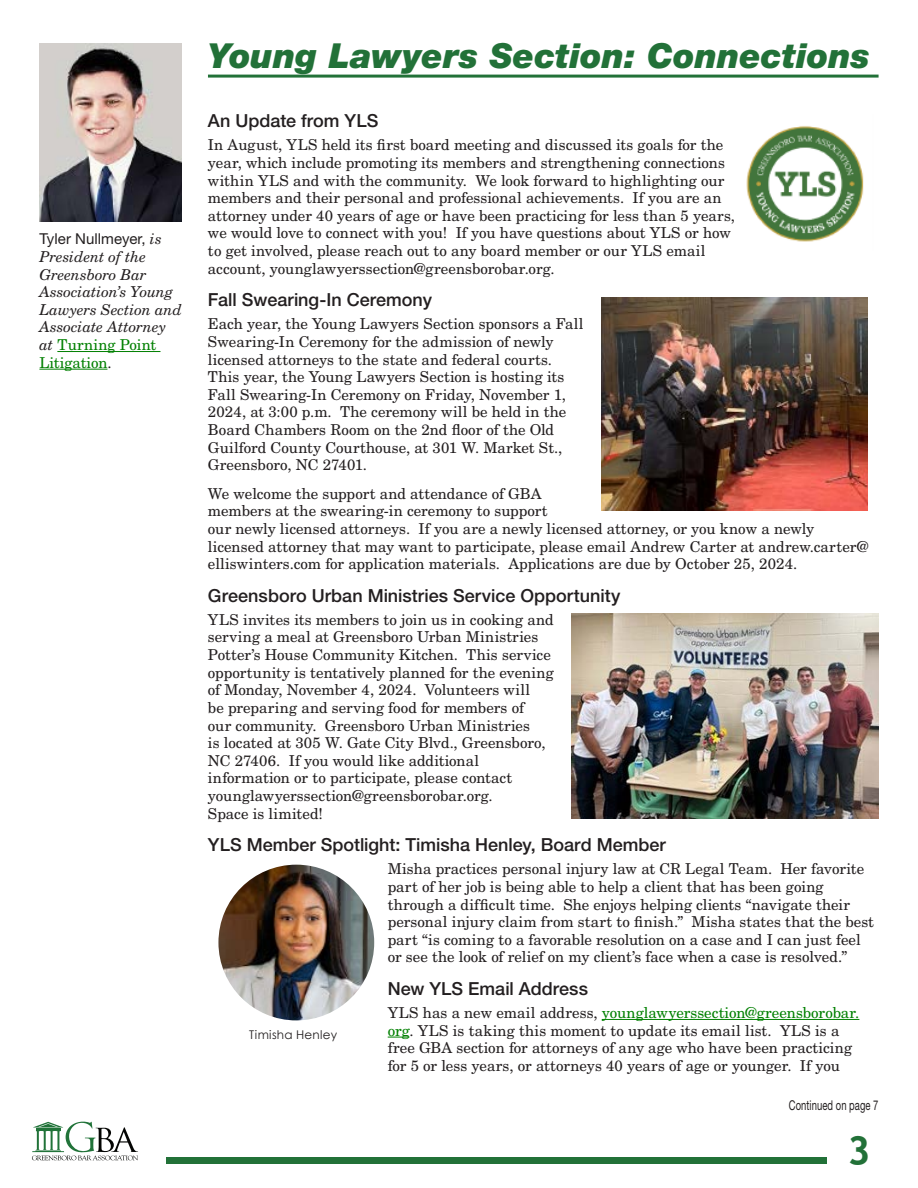
<style>
.page{position:relative;width:918px;height:1188px;background:#fff}
.page>*{position:absolute;margin:0;border:0;box-sizing:border-box;transform-origin:0 0}
.PullQuote{font:700 40.5px "Trebuchet MS";color:#227138}
.t1{font:italic 900 34.5px "Helvetica Neue LT Std";color:#227138}
.t2{font:500 18px "Helvetica Neue LT Std";color:#231f20}
.t3{font:15px/17.7px "New Century Schlbk LT Std";letter-spacing:.005em;color:#231f20}
.t4{font:italic 15px/17.7px "New Century Schlbk LT Std";color:#231f20}
.Cont{font:13.5px "Helvetica Neue LT Std";letter-spacing:.01em;color:#231f20;scale:.7 1}
.t5{font:12px "Century Gothic";letter-spacing:.025em;color:#231f20}
.s1{font-family:"Helvetica Neue LT Std";font-style:normal}
.s2{font-style:normal;color:#008000}
.s3{font-style:normal}
.s4{color:#008000}
</style>
<div class="page">
<svg style="left:33px;top:1160px;width:105px;height:1px"></svg>
<svg style="left:32px;top:1121px;width:106px;height:39px"></svg>
<div style="left:166px;top:1157px;width:660px;height:7px;background:#227138"></div>
<img style="left:39px;top:43px;width:143px;height:179px">
<hr style="left:57px;top:351px;width:103px;height:1px;background:#008000">
<hr style="left:39px;top:369px;width:68px;height:1px;background:#008000">
<hr style="left:602px;top:1019px;width:257px;height:1px;background:#008000">
<svg style="left:388px;top:1037px;width:21px;height:1px"></svg>
<hr style="left:208px;top:75px;width:671px;height:3px;background:#227138">
<img style="left:746px;top:126px;width:118px;height:116px">
<img style="left:602px;top:297px;width:265px;height:214px">
<img style="left:571px;top:613px;width:308px;height:205px">
<img style="left:218px;top:865px;width:156px;height:155px;border-radius:78px">
<p class="t4" style="left:39px;top:230px;width:144px"><span class="s1">Tyler Nullmeyer,</span> is<br>President of the<br>Greensboro Bar<br>Association’s Young<br>Lawyers Section and<br>Associate Attorney at <span class="s2">Turning Point<br>Litigation</span><span class="s3">.</span></p>
<h2 class="t1" style="left:208px;top:34px;width:663px">Young Lawyers Section: Connections</h2>
<p class="t2" style="left:208px;top:110px;width:172px">An Update from YLS</p>
<p class="t3" style="left:208px;top:136px;width:529px">In August, YLS held its first board meeting and discussed its goals for the year, which include promoting its members and strengthening connections within YLS and with the community. We look forward to highlighting our members and their personal and professional achievements. If you are an attorney under 40 years of age or have been practicing for less than 5 years, we would love to connect with you! If you have questions about YLS or how to get involved, please reach out to any board member or our YLS email account, younglawyerssection@greensborobar.org.</p>
<p class="t2" style="left:208px;top:289px;width:226px">Fall Swearing-In Ceremony</p>
<p class="t3" style="left:208px;top:315px;width:377px">Each year, the Young Lawyers Section sponsors a Fall Swearing-In Ceremony for the admission of newly licensed attorneys to the state and federal courts.<br>This year, the Young Lawyers Section is hosting its Fall Swearing-In Ceremony on Friday, November 1, 2024, at 3:00 p.m. The ceremony will be held in the Board Chambers Room on the 2nd floor of the Old Guilford County Courthouse, at 301 W. Market St., Greensboro, NC 27401.</p>
<p class="t3" style="left:208px;top:485px;width:662px">We welcome the support and attendance of GBA<br>members at the swearing-in ceremony to support<br>our newly licensed attorneys. If you are a newly licensed attorney, or you know a newly licensed attorney that may want to participate, please email Andrew Carter at andrew.carter@ elliswinters.com for application materials. Applications are due by October 25, 2024.</p>
<p class="t2" style="left:208px;top:585px;width:414px">Greensboro Urban Ministries Service Opportunity</p>
<p class="t3" style="left:208px;top:611px;width:347px">YLS invites its members to join us in cooking and serving a meal at Greensboro Urban Ministries Potter’s House Community Kitchen. This service opportunity is tentatively planned for the evening of Monday, November 4, 2024. Volunteers will<br>be preparing and serving food for members of<br>our community. Greensboro Urban Ministries<br>is located at 305 W. Gate City Blvd., Greensboro, NC 27406. If you would like additional information or to participate, please contact younglawyerssection@greensborobar.org.<br>Space is limited!</p>
<p class="t2" style="left:208px;top:834px;width:459px">YLS Member Spotlight: Timisha Henley, Board Member</p>
<p class="t3" style="left:388px;top:860px;width:488px">Misha practices personal injury law at CR Legal Team. Her favorite part of her job is being able to help a client that has been going through a difficult time. She enjoys helping clients “navigate their personal injury claim from start to finish.” Misha states that the best part “is coming to a favorable resolution on a case and I can just feel or see the look of relief on my client’s face when a case is resolved.”</p>
<p class="t2" style="left:388px;top:978px;width:202px">New YLS Email Address</p>
<p class="t3" style="left:388px;top:1004px;width:473px">YLS has a new email address, <span class="s4">younglawyerssection@greensborobar. org</span>. YLS is taking this moment to update its email list. YLS is a free GBA section for attorneys of any age who have been practicing for 5 or less years, or attorneys 40 years of age or younger. If you</p>
<p class="t5" style="left:249px;top:1027px;width:89px">Timisha Henley</p>
<p class="Cont" style="left:789px;top:1098px;width:130px">Continued on page 7</p>
<p class="PullQuote" style="left:847px;top:1125px;width:25px">3</p>
</div>
